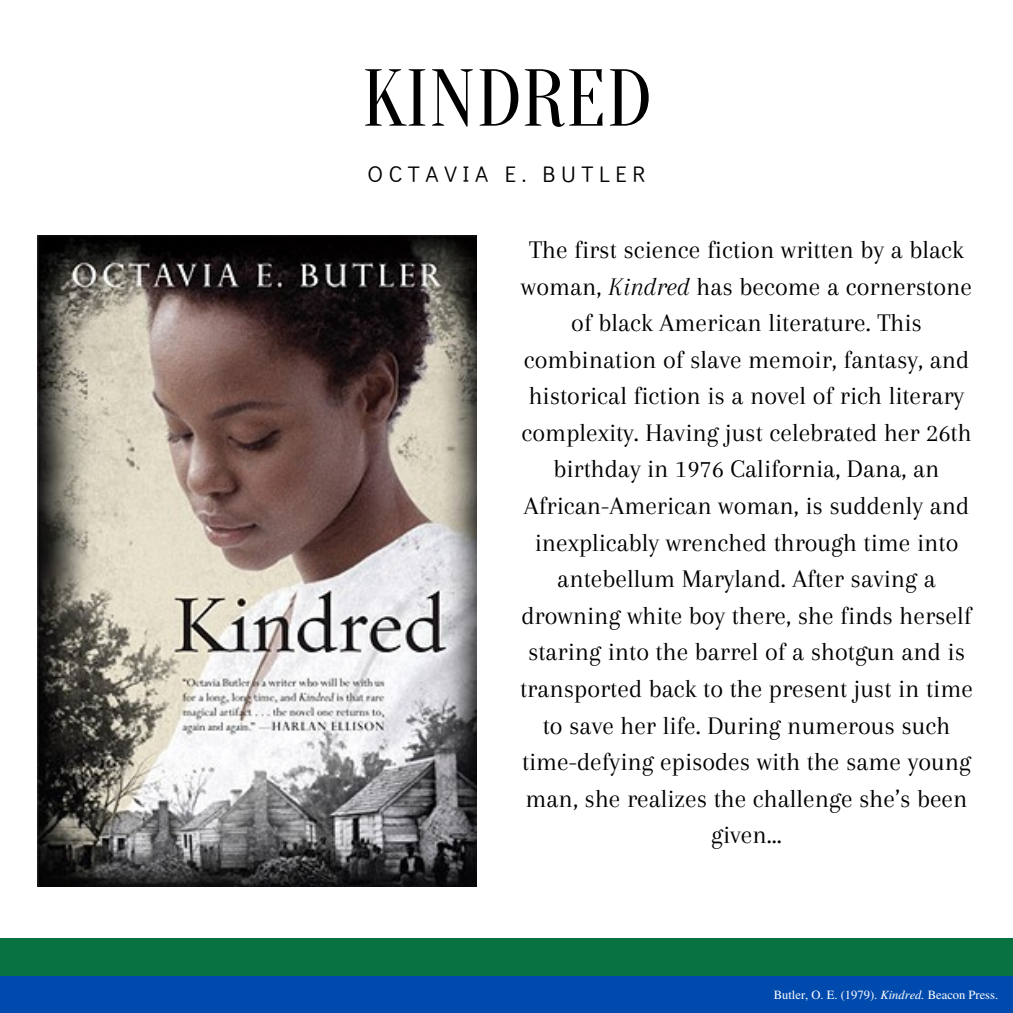
<style>
.page{position:relative;width:1013px;height:1013px;background:#fff}
.page>*{position:absolute;margin:0;border:0;box-sizing:border-box;transform-origin:0 0}
.t1{font:80.62px "Oranienbaum";color:#000}
.t2{font:26.25px/36.5px "Arapey";color:#000;text-align:center}
.t3{font:22.5px "Didact Gothic";letter-spacing:.25em;color:#000}
.t4{font:12.5px "Te X Gyre Termes";color:#fff}
.s1{font-style:italic}
</style>
<div class="page">
<div style="left:0;top:975px;width:1012px;height:37px;background:#004aad"></div>
<div style="left:0;top:938px;width:1012px;height:37px;background:#087243"></div>
<img style="left:37px;top:235px;width:440px;height:651px">
<p class="t1" style="left:361px;top:53px;width:291px">KINDRED</p>
<p class="t3" style="left:367px;top:158px;width:280px">OCTAVIA E. BUTLER</p>
<p class="t2" style="left:520px;top:231px;width:454px">The first science fiction written by a black woman, <span class="s1">Kindred</span> has become a cornerstone of black American literature. This combination of slave memoir, fantasy, and historical fiction is a novel of rich literary complexity. Having just celebrated her 26th birthday in 1976 California, Dana, an African-American woman, is suddenly and inexplicably wrenched through time into antebellum Maryland. After saving a drowning white boy there, she finds herself staring into the barrel of a shotgun and is transported back to the present just in time to save her life. During numerous such time-defying episodes with the same young man, she realizes the challenge she’s been given...</p>
<p class="t4" style="left:773px;top:985px;width:226px">Butler, O. E. (1979). <span class="s1">Kindred.</span> Beacon Press.</p>
</div>
